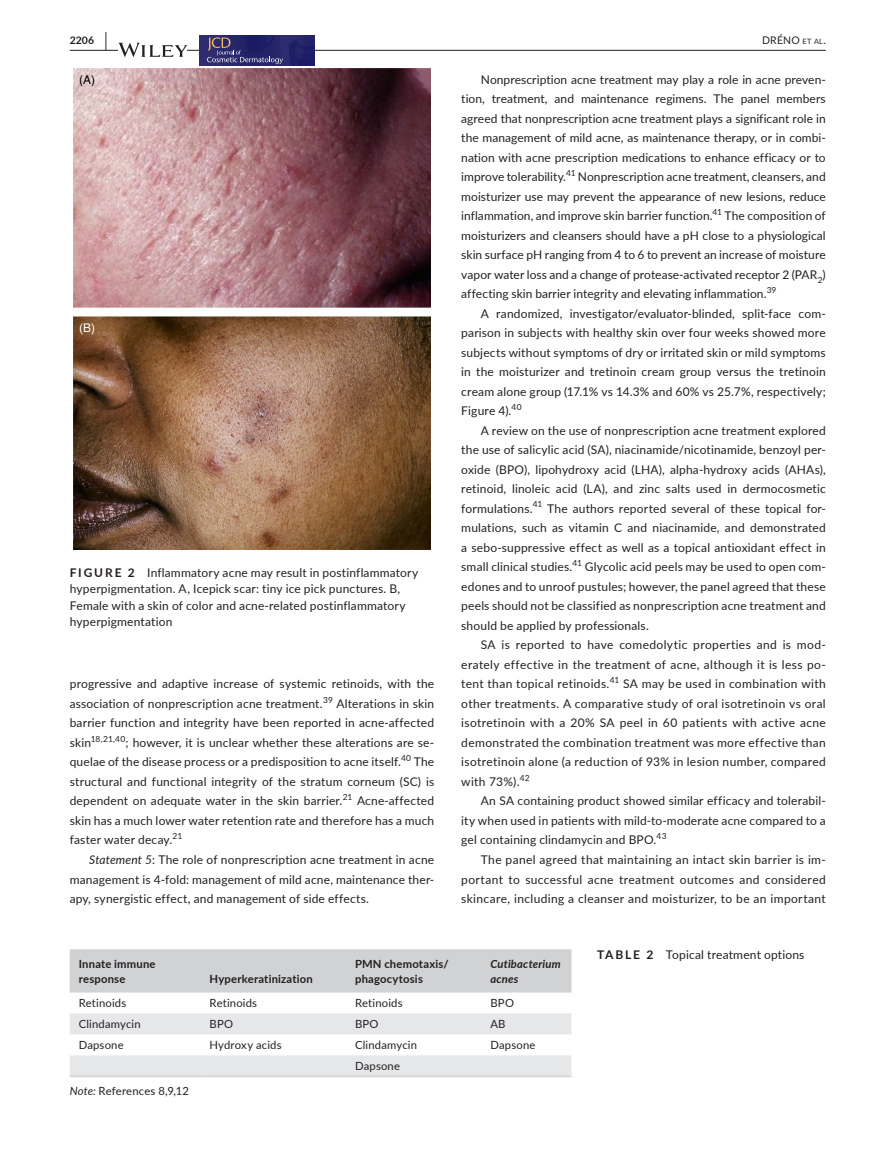
<style>
.page{position:relative;width:893px;height:1174px;background:#fff}
.page>*{position:absolute;margin:0;border:0;box-sizing:border-box;transform-origin:0 0}
.t1{font:12px/19.5px "Lato";letter-spacing:.015em;color:#231f20;text-align:justify}
.t2{font:12px "Helvetica";color:#000}
.t3{font:12px "Helvetica";color:#fff}
.t4{font:11.25px "Lato";letter-spacing:.015em;color:#231f20}
.t5{font:700 11.25px/15.8px "Lato";letter-spacing:.02em;color:#231f20}
.t6{font:italic 700 11.25px/15.8px "Lato";letter-spacing:.015em;color:#231f20}
.t7{font:10.5px "Lato";letter-spacing:.02em;color:#231f20}
.t8{font:700 10.5px "Lato";color:#231f20}
.t9{font:8.4px "Lato";color:#231f20}
.s1{font-size:19.5px}
.s2{font-size:7.35px}
.s3{font-weight:700}
.s4{font-style:italic}
</style>
<div class="page">
<hr style="left:70px;top:50px;width:756px;height:1px;background:#231f20">
<svg style="left:119px;top:43px;width:68px;height:14px"></svg>
<img style="left:199px;top:35px;width:115px;height:30px">
<svg style="left:207px;top:37px;width:76px;height:27px;background:#3c3a73"></svg>
<img style="left:73px;top:69px;width:358px;height:480px">
<div style="left:70px;top:949px;width:501px;height:43px;background:#d1d2d4"></div>
<svg style="left:70px;top:1013px;width:501px;height:62px"></svg>
<hr style="left:70px;top:1075px;width:131px;height:2px;background:#d1d2d4">
<hr style="left:201px;top:1075px;width:145px;height:2px;background:#d1d2d4">
<hr style="left:346px;top:1075px;width:135px;height:2px;background:#d1d2d4">
<hr style="left:481px;top:1075px;width:90px;height:2px;background:#d1d2d4">
<p class="t8" style="left:70px;top:33px;width:39px">2206 <span class="s1">|</span></p>
<p class="t7" style="left:762px;top:33px;width:65px">DRÉNO <span class="s2">et al</span>.</p>
<p class="t2" style="left:79px;top:73px;width:17px">(A)</p>
<p class="t3" style="left:79px;top:321px;width:17px">(B)</p>
<p class="t1" style="left:70px;top:563px;width:350px;line-height:16.5px;text-align:left"><span class="s3">FIGURE 2</span> Inflammatory acne may result in postinflammatory hyperpigmentation. A, Icepick scar: tiny ice pick punctures. B, Female with a skin of color and acne-related postinflammatory hyperpigmentation</p>
<p class="t1" style="left:70px;top:674px;width:366px">progressive and adaptive increase of systemic retinoids, with the association of nonprescription acne treatment.</p>
<p class="t9" style="left:323px;top:693px;width:11px">39</p>
<p class="t1" style="left:70px;top:693px;width:366px;text-indent:267px">Alterations in skin barrier function and integrity have been reported in acne-affected skin</p>
<p class="t9" style="left:91px;top:732px;width:36px">18,21,40</p>
<p class="t1" style="left:70px;top:732px;width:366px;text-indent:56px">; however, it is unclear whether these alterations are se&shy;quelae of the disease process or a predisposition to acne itself.</p>
<p class="t9" style="left:401px;top:752px;width:12px">40</p>
<p class="t1" style="left:70px;top:752px;width:366px;text-indent:344px">The structural and functional integrity of the stratum corneum (SC) is dependent on adequate water in the skin barrier.<sup>21</sup> Acne-affected skin has a much lower water retention rate and therefore has a much faster water decay.<sup>21</sup></p>
<p class="t1" style="left:70px;top:849px;width:366px;text-indent:20px"><span class="s4">Statement 5</span>: The role of nonprescription acne treatment in acne management is 4-fold: management of mild acne, maintenance ther&shy;apy, synergistic effect, and management of side effects.</p>
<p class="t1" style="left:461px;top:69px;width:366px;text-indent:20px">Nonprescription acne treatment may play a role in acne preven&shy;tion, treatment, and maintenance regimens. The panel members agreed that nonprescription acne treatment plays a significant role in the management of mild acne, as maintenance therapy, or in combi&shy;nation with acne prescription medications to enhance efficacy or to improve tolerability.</p>
<p class="t9" style="left:566px;top:167px;width:11px">41</p>
<p class="t1" style="left:461px;top:167px;width:366px;text-indent:117px">Nonprescription acne treatment, cleansers, and moisturizer use may prevent the appearance of new lesions, reduce inflammation, and improve skin barrier function.</p>
<p class="t9" style="left:713px;top:206px;width:11px">41</p>
<p class="t1" style="left:461px;top:206px;width:366px;text-indent:263px">The composition of moisturizers and cleansers should have a pH close to a physiological skin surface pH ranging from 4 to 6 to prevent an increase of moisture vapor water loss and a change of protease-activated receptor 2 (PAR<sub>2</sub>) affecting skin barrier integrity and elevating inflammation.</p>
<p class="t9" style="left:767px;top:284px;width:11px">39</p>
<p class="t1" style="left:461px;top:303px;width:366px;text-indent:20px">A randomized, investigator/evaluator-blinded, split-face com&shy;parison in subjects with healthy skin over four weeks showed more subjects without symptoms of dry or irritated skin or mild symptoms in the moisturizer and tretinoin cream group versus the tretinoin cream alone group (17.1% vs 14.3% and 60% vs 25.7%, respectively; Figure 4).</p>
<p class="t9" style="left:512px;top:401px;width:12px">40</p>
<p class="t1" style="left:461px;top:420px;width:366px;text-indent:20px">A review on the use of nonprescription acne treatment explored the use of salicylic acid (SA), niacinamide/nicotinamide, benzoyl per&shy;oxide (BPO), lipohydroxy acid (LHA), alpha-hydroxy acids (AHAs), retinoid, linoleic acid (LA), and zinc salts used in dermocosmetic formulations.</p>
<p class="t9" style="left:533px;top:498px;width:11px">41</p>
<p class="t1" style="left:461px;top:498px;width:366px;text-indent:86px">The authors reported several of these topical for&shy;mulations, such as vitamin C and niacinamide, and demonstrated a sebo-suppressive effect as well as a topical antioxidant effect in small clinical studies.</p>
<p class="t9" style="left:572px;top:557px;width:11px">41</p>
<p class="t1" style="left:461px;top:557px;width:366px;text-indent:123px">Glycolic acid peels may be used to open com&shy;edones and to unroof pustules; however, the panel agreed that these peels should not be classified as nonprescription acne treatment and should be applied by professionals.</p>
<p class="t1" style="left:461px;top:635px;width:366px;text-indent:20px">SA is reported to have comedolytic properties and is mod&shy;erately effective in the treatment of acne, although it is less po&shy;tent than topical retinoids.</p>
<p class="t9" style="left:610px;top:674px;width:11px">41</p>
<p class="t1" style="left:461px;top:674px;width:366px;text-indent:162px">SA may be used in combination with other treatments. A comparative study of oral isotretinoin vs oral isotretinoin with a 20% SA peel in 60 patients with active acne demonstrated the combination treatment was more effective than isotretinoin alone (a reduction of 93% in lesion number, compared with 73%).</p>
<p class="t9" style="left:520px;top:771px;width:11px">42</p>
<p class="t1" style="left:461px;top:791px;width:366px;text-indent:20px">An SA containing product showed similar efficacy and tolerabil&shy;ity when used in patients with mild-to-moderate acne compared to a gel containing clindamycin and BPO.<sup>43</sup></p>
<p class="t1" style="left:461px;top:849px;width:366px;text-indent:20px">The panel agreed that maintaining an intact skin barrier is im&shy;portant to successful acne treatment outcomes and considered skincare, including a cleanser and moisturizer, to be an important</p>
<p class="t5" style="left:79px;top:955px;width:78px">Innate immune response</p>
<p class="t5" style="left:210px;top:971px;width:105px">Hyperkeratinization</p>
<p class="t5" style="left:355px;top:955px;width:95px">PMN chemotaxis/ phagocytosis</p>
<p class="t6" style="left:490px;top:955px;width:72px">Cutibacterium acnes</p>
<p class="t4" style="left:79px;top:995px;width:49px">Retinoids</p>
<p class="t4" style="left:210px;top:995px;width:49px">Retinoids</p>
<p class="t4" style="left:355px;top:995px;width:49px">Retinoids</p>
<p class="t4" style="left:490px;top:995px;width:25px">BPO</p>
<p class="t4" style="left:79px;top:1016px;width:63px">Clindamycin</p>
<p class="t4" style="left:210px;top:1016px;width:25px">BPO</p>
<p class="t4" style="left:355px;top:1016px;width:25px">BPO</p>
<p class="t4" style="left:490px;top:1016px;width:17px">AB</p>
<p class="t4" style="left:79px;top:1037px;width:47px">Dapsone</p>
<p class="t4" style="left:210px;top:1037px;width:74px">Hydroxy acids</p>
<p class="t4" style="left:355px;top:1037px;width:63px">Clindamycin</p>
<p class="t4" style="left:490px;top:1037px;width:47px">Dapsone</p>
<p class="t4" style="left:355px;top:1058px;width:47px">Dapsone</p>
<p class="t4" style="left:70px;top:1083px;width:121px"><span class="s4">Note:</span> References 8,9,12</p>
<p class="t1" style="left:597px;top:944px;width:209px"><span class="s3">TABLE 2</span> Topical treatment options</p>
</div>
